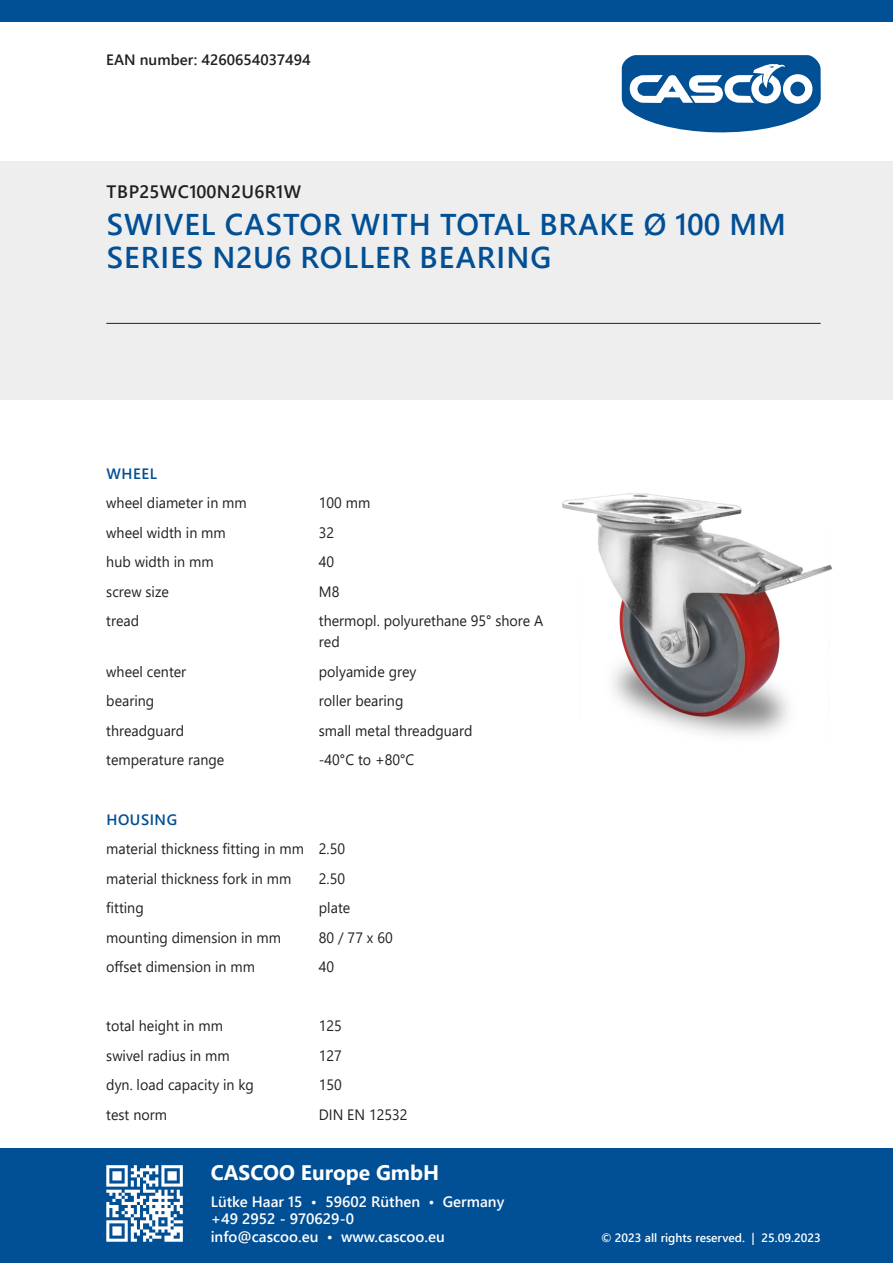
<style>
.page{position:relative;width:893px;height:1263px;background:#fff}
.page>*{position:absolute;margin:0;border:0;box-sizing:border-box;transform-origin:0 0}
.t1{font:600 30px/33px "Segoe UI";letter-spacing:.035em;color:#014f94}
.t2{font:700 21px "Segoe UI";color:#fff}
.t3{font:600 18px "Segoe UI";letter-spacing:.02em;color:#231f20}
.t4{font:15px/21px "Segoe UI";color:#231f20;scale:.95 1}
.t5{font:600 15px/17.5px "Segoe UI";color:#fff}
.t6{font:600 15px "Segoe UI";color:#231f20}
.t7{font:600 15px "Segoe UI";letter-spacing:.035em;color:#014f94}
.t8{font:600 12px "Segoe UI";color:#fff}
</style>
<div class="page">
<img style="left:562px;top:493px;width:271px;height:243px">
<svg style="left:622px;top:55px;width:199px;height:78px"></svg>
<div style="left:0;top:162px;width:893px;height:238px;background:#eeeeef"></div>
<div style="left:0;top:1148px;width:893px;height:115px;background:#014f94"></div>
<div style="left:0;top:0;width:893px;height:21px;background:#014f94"></div>
<svg style="left:106px;top:1165px;width:77px;height:77px"></svg>
<hr style="left:106px;top:323px;width:715px;height:1px;background:#231f20">
<p class="t6" style="left:106px;top:45px;width:206px">EAN number: 4260654037494</p>
<p class="t3" style="left:107px;top:175px;width:196px">TBP25WC100N2U6R1W</p>
<p class="t1" style="left:107px;top:206px;width:680px">SWIVEL CASTOR WITH TOTAL BRAKE Ø 100 MM<br>SERIES N2U6 ROLLER BEARING</p>
<p class="t7" style="left:107px;top:459px;width:52px">WHEEL</p>
<p class="t4" style="left:106px;top:491px;width:149px">wheel diameter in mm</p>
<p class="t4" style="left:319px;top:491px;width:56px">100 mm</p>
<p class="t4" style="left:106px;top:521px;width:127px">wheel width in mm</p>
<p class="t4" style="left:319px;top:521px;width:18px">32</p>
<p class="t4" style="left:106px;top:550px;width:114px">hub width in mm</p>
<p class="t4" style="left:319px;top:550px;width:18px">40</p>
<p class="t4" style="left:106px;top:580px;width:67px">screw size</p>
<p class="t4" style="left:319px;top:580px;width:23px">M8</p>
<p class="t4" style="left:106px;top:609px;width:36px">tread</p>
<p class="t4" style="left:319px;top:609px;width:238px">thermopl. polyurethane 95° shore A red</p>
<p class="t4" style="left:106px;top:660px;width:86px">wheel center</p>
<p class="t4" style="left:319px;top:660px;width:104px">polyamide grey</p>
<p class="t4" style="left:106px;top:689px;width:52px">bearing</p>
<p class="t4" style="left:319px;top:689px;width:90px">roller bearing</p>
<p class="t4" style="left:106px;top:719px;width:84px">threadguard</p>
<p class="t4" style="left:319px;top:719px;width:163px">small metal threadguard</p>
<p class="t4" style="left:106px;top:748px;width:126px">temperature range</p>
<p class="t4" style="left:319px;top:748px;width:102px">-40°C to +80°C</p>
<p class="t7" style="left:107px;top:805px;width:72px">HOUSING</p>
<p class="t4" style="left:106px;top:837px;width:253px">material thickness fitting in mm 2.50</p>
<p class="t4" style="left:106px;top:866px;width:196px">material thickness fork in mm</p>
<p class="t4" style="left:319px;top:866px;width:29px">2.50</p>
<p class="t4" style="left:106px;top:896px;width:41px">fitting</p>
<p class="t4" style="left:319px;top:896px;width:35px">plate</p>
<p class="t4" style="left:106px;top:925px;width:185px">mounting dimension in mm</p>
<p class="t4" style="left:319px;top:925px;width:79px">80 / 77 x 60</p>
<p class="t4" style="left:106px;top:955px;width:158px">offset dimension in mm</p>
<p class="t4" style="left:319px;top:955px;width:18px">40</p>
<p class="t4" style="left:106px;top:1014px;width:124px">total height in mm</p>
<p class="t4" style="left:319px;top:1014px;width:26px">125</p>
<p class="t4" style="left:106px;top:1043px;width:131px">swivel radius in mm</p>
<p class="t4" style="left:319px;top:1043px;width:26px">127</p>
<p class="t4" style="left:106px;top:1073px;width:157px">dyn. load capacity in kg</p>
<p class="t4" style="left:319px;top:1073px;width:26px">150</p>
<p class="t4" style="left:106px;top:1102px;width:65px">test norm</p>
<p class="t4" style="left:319px;top:1102px;width:95px">DIN EN 12532</p>
<p class="t2" style="left:211px;top:1153px;width:230px">CASCOO Europe GmbH</p>
<p class="t5" style="left:211px;top:1191px;width:295px">Lütke Haar 15 • 59602 Rüthen • Germany +49 2952 - 970629-0<br>info@cascoo.eu • www.cascoo.eu</p>
<p class="t8" style="left:601px;top:1226px;width:221px">© 2023 all rights reserved. | 25.09.2023</p>
</div>
